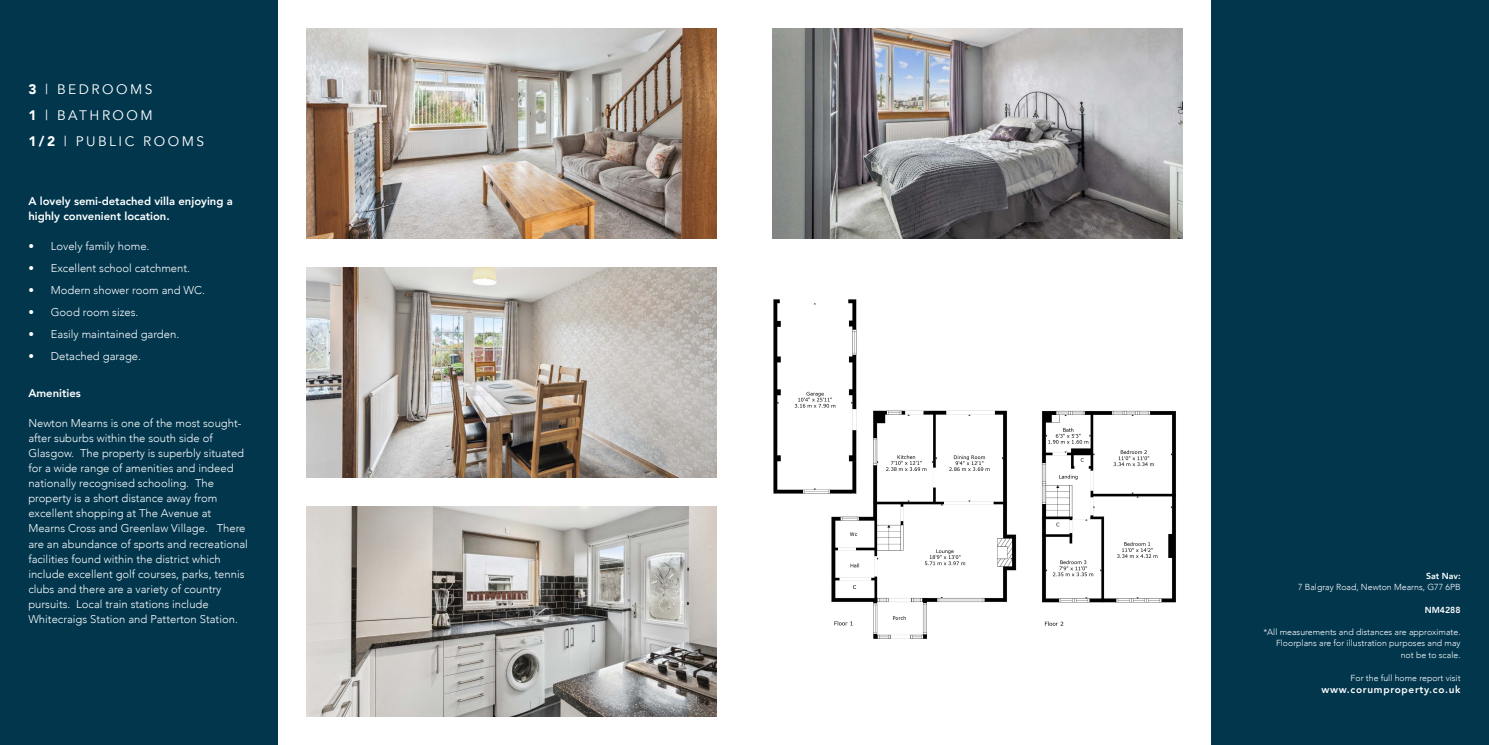
<style>
.page{position:relative;width:1489px;height:745px;background:#fff}
.page>*{position:absolute;margin:0;border:0;box-sizing:border-box;transform-origin:0 0}
.t1{font:13.75px/26.2px "Avenir";letter-spacing:.18em;color:#fff}
.t2{font:300 11.25px/15px "Avenir";color:#fff}
.t3{font:800 11.25px/15px "Avenir";color:#fff}
.t4{font:800 10px "Avenir";letter-spacing:.07em;color:#fff}
.t5{font:300 8.75px/11.2px "Avenir";color:#fff;text-align:right}
.t6{font:800 8.75px "Avenir";color:#fff}
.s1{font-weight:900}
</style>
<div class="page">
<div style="left:0;top:0;width:278px;height:744px;background:#01364d"></div>
<div style="left:1211px;top:0;width:277px;height:744px;background:#01364d"></div>
<img style="left:306px;top:28px;width:410px;height:211px">
<img style="left:772px;top:28px;width:410px;height:211px">
<img style="left:306px;top:267px;width:410px;height:210px">
<img style="left:306px;top:506px;width:410px;height:210px">
<img style="left:831px;top:410px;width:345px;height:229px">
<img style="left:773px;top:299px;width:87px;height:201px">
<p class="t1" style="left:28px;top:76px;width:177px"><span class="s1">3</span> | BEDROOMS<br><span class="s1">1</span> | BATHROOM<br><span class="s1">1/2</span> | PUBLIC ROOMS</p>
<p class="t3" style="left:28px;top:193px;width:206px">A lovely semi-detached villa enjoying a highly convenient location.</p>
<p class="t2" style="left:28px;top:238px;width:123px">• Lovely family home.</p>
<p class="t2" style="left:28px;top:260px;width:163px">• Excellent school catchment.</p>
<p class="t2" style="left:28px;top:282px;width:178px">• Modern shower room and WC.</p>
<p class="t2" style="left:28px;top:304px;width:112px">• Good room sizes.</p>
<p class="t2" style="left:28px;top:326px;width:152px">• Easily maintained garden.</p>
<p class="t2" style="left:28px;top:348px;width:114px">• Detached garage.</p>
<p class="t3" style="left:28px;top:385px;width:54px">Amenities</p>
<p class="t2" style="left:28px;top:416px;width:221px">Newton Mearns is one of the most sought&shy;after suburbs within the south side of Glasgow. The property is superbly situated for a wide range of amenities and indeed nationally recognised schooling. The property is a short distance away from excellent shopping at The Avenue at Mearns Cross and Greenlaw Village. There are an abundance of sports and recreational facilities found within the district which include excellent golf courses, parks, tennis clubs and there are a variety of country pursuits. Local train stations include Whitecraigs Station and Patterton Station.</p>
<p class="t6" style="left:1425px;top:568px;width:36px">Sat Nav:</p>
<p class="t5" style="left:1297px;top:581px;width:164px">7 Balgray Road, Newton Mearns, G77 6PB</p>
<p class="t6" style="left:1424px;top:602px;width:37px">NM4288</p>
<p class="t5" style="left:1263px;top:626px;width:199px">*All measurements and distances are approximate.<br>Floorplans are for illustration purposes and may not be to scale.</p>
<p class="t5" style="left:1350px;top:672px;width:111px">For the full home report visit</p>
<p class="t4" style="left:1321px;top:681px;width:140px">www.corumproperty.co.uk</p>
</div>
